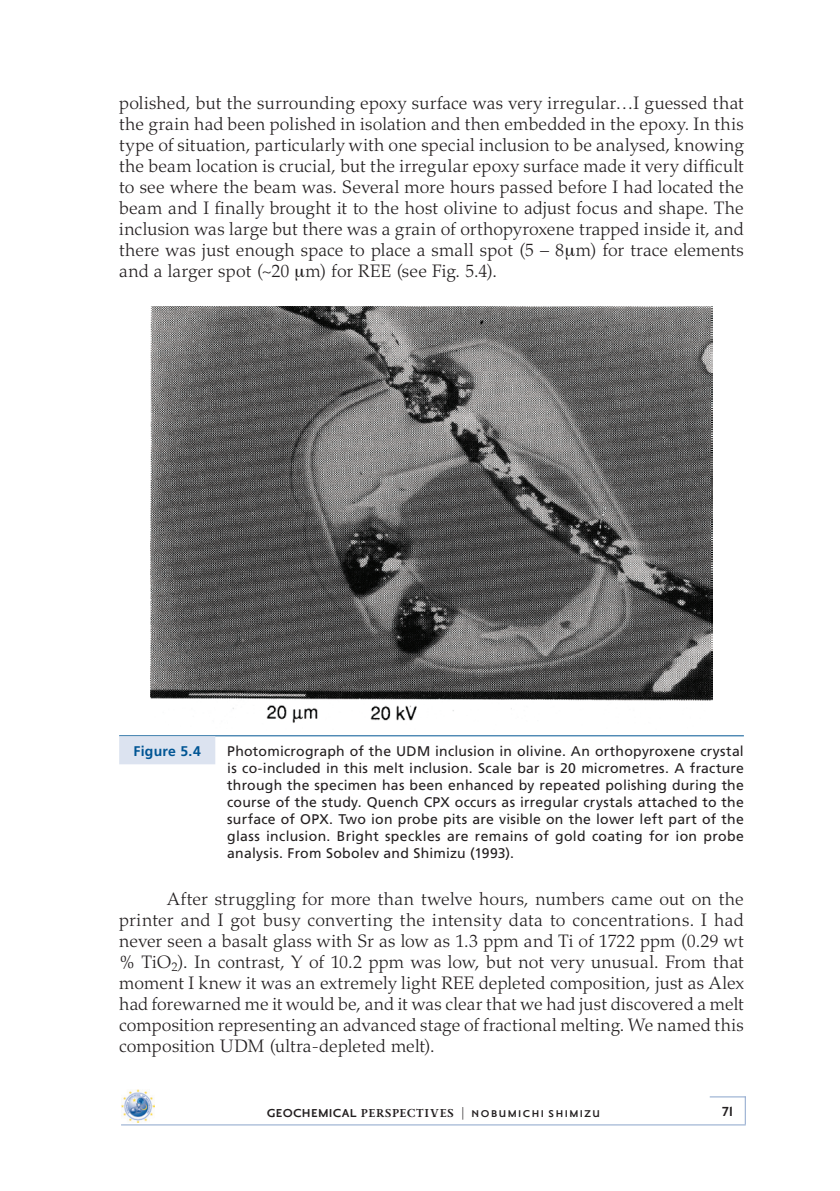
<style>
.page{position:relative;width:840px;height:1191px;background:#fff}
.page>*{position:absolute;margin:0;border:0;box-sizing:border-box;transform-origin:0 0}
.Texte_courant{font:300 18px/21px "Palatino LT";letter-spacing:.005em;color:#231f20;text-align:justify}
.t1{font:700 16px "Priori San";color:#231f20}
._5bb_TXT_figure__Fru{font:14px/17px "Frutiger LT";letter-spacing:.02em;color:#231f20;text-align:justify}
._5aa_Figure___trame{font:700 14px "Frutiger LT";letter-spacing:.015em;color:#005594}
.t2{font:700 12px "Priori San";letter-spacing:.125em;color:#231f20}
.s1{font-size:14px}
.s2{font-family:"Priori Ser";font-size:14px}
.s3{font-weight:400;font-size:14px}
</style>
<div class="page">
<hr style="left:121px;top:1124px;width:624px;height:1px;background:#8aa4cb">
<svg style="left:744px;top:1097px;width:1px;height:27px"></svg>
<hr style="left:709px;top:1096px;width:36px;height:1px;background:#8aa4cb">
<img style="left:121px;top:1089px;width:34px;height:33px">
<hr style="left:119px;top:735px;width:624px;height:1px;background:#005594">
<div style="left:119px;top:736px;width:96px;height:28px;background:#dce3f0"></div>
<img style="left:150px;top:307px;width:562px;height:416px">
<p class="Texte_courant" style="left:119px;top:93px;width:626px">polished, but the surrounding epoxy surface was very irregular…I guessed that the grain had been polished in isolation and then embedded in the epoxy. In this type of situation, particularly with one special inclusion to be analysed, knowing the beam location is crucial, but the irregular epoxy surface made it very difficult to see where the beam was. Several more hours passed before I had located the beam and I finally brought it to the host olivine to adjust focus and shape. The inclusion was large but there was a grain of orthopyroxene trapped inside it, and there was just enough space to place a small spot (5 – 8 m) for trace elements and a larger spot (~20 m) for REE (see Fig. 5.4).</p>
<p class="_5aa_Figure___trame" style="left:133px;top:743px;width:69px">Figure 5.4</p>
<p class="_5bb_TXT_figure__Fru" style="left:227px;top:743px;width:518px">Photomicrograph of the UDM inclusion in olivine. An orthopyroxene crystal is co-included in this melt inclusion. Scale bar is 20 micrometres. A fracture through the specimen has been enhanced by repeated polishing during the course of the study. Quench CPX occurs as irregular crystals attached to the surface of OPX. Two ion probe pits are visible on the lower left part of the glass inclusion. Bright speckles are remains of gold coating for ion probe analysis. From Sobolev and Shimizu (1993).</p>
<p class="Texte_courant" style="left:119px;top:889px;width:626px;text-indent:48px">After struggling for more than twelve hours, numbers came out on the printer and I got busy converting the intensity data to concentrations. I had never seen a basalt glass with Sr as low as 1.3 ppm and Ti of 1722 ppm (0.29 wt % TiO<sub>2</sub>). In contrast, Y of 10.2 ppm was low, but not very unusual. From that moment I knew it was an extremely light REE depleted composition, just as Alex had forewarned me it would be, and it was clear that we had just discovered a melt composition representing an advanced stage of fractional melting. We named this composition UDM (ultra-depleted melt).</p>
<p class="t2" style="left:266px;top:1107px;width:334px"><span class="s1">GEOCHEMICAL</span> <span class="s2">PERSPECTIVES</span> <span class="s3">|</span> NOBUMICHI SHIMIZU</p>
<p class="t1" style="left:721px;top:1103px;width:13px">71</p>
</div>
